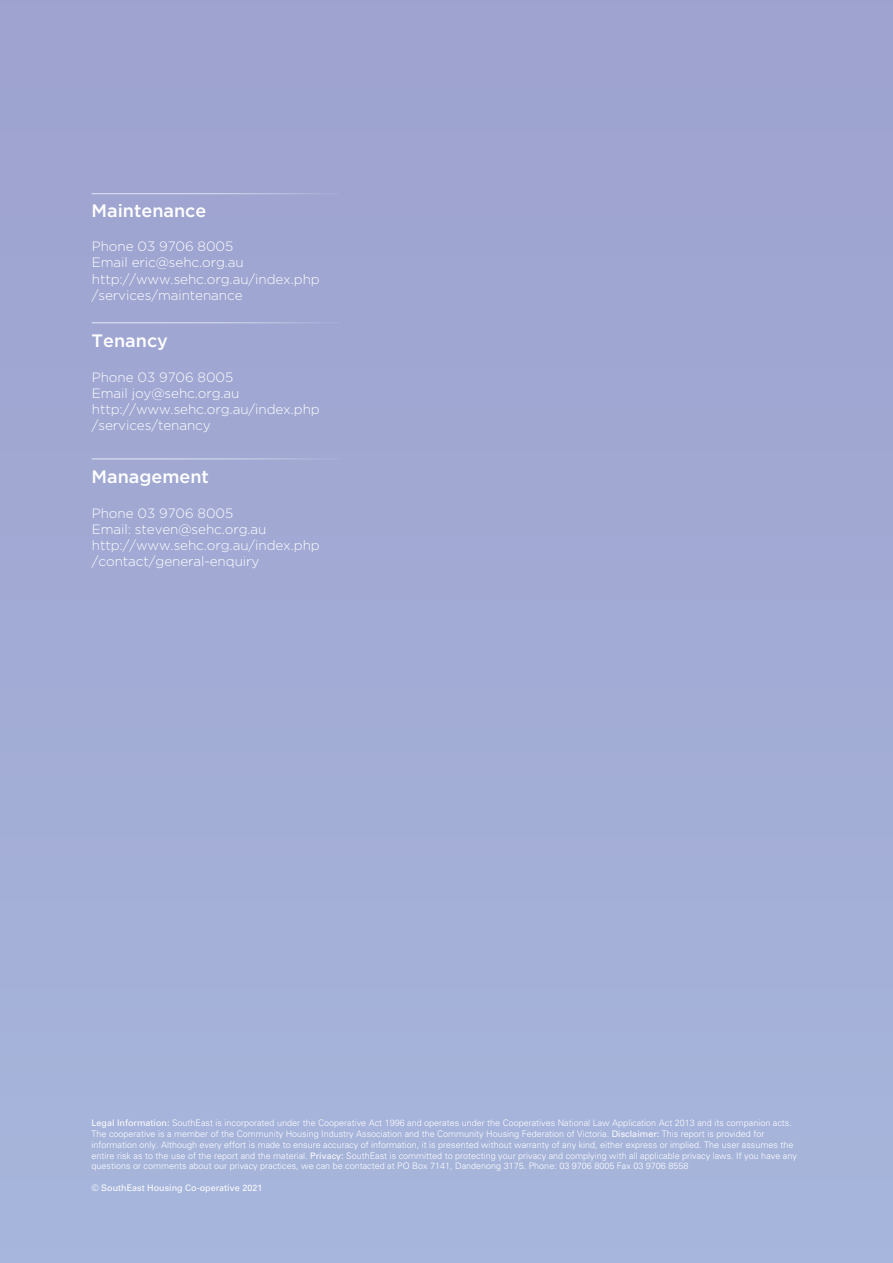
<style>
.page{position:relative;width:893px;height:1263px;background:#a2abd5}
.page>*{position:absolute;margin:0;border:0;box-sizing:border-box;transform-origin:0 0}
.t1{font:500 18px "Gotham";color:#fff}
.t2{font:300 13.5px/16.2px "Gotham";letter-spacing:-.005em;color:#fff}
.t3{font:300 9px/10.8px "Univers LT Std";color:#fff}
.t4{font:9px "Univers LT Std";color:#fff}
.s1{font-weight:400}
</style>
<div class="page">
<hr style="left:92px;top:193px;width:246px;height:1px;background:#fff">
<hr style="left:92px;top:322px;width:246px;height:1px;background:#fff">
<hr style="left:92px;top:459px;width:246px;height:1px;background:#fff">
<h1 class="t1" style="left:92px;top:199px;width:116px">Maintenance</h1>
<h2 class="t2" style="left:92px;top:238px;width:230px">Phone 03 9706 8005<br>Email eric@sehc.org.au http://www.sehc.org.au/index.php /services/maintenance</h2>
<h1 class="t1" style="left:92px;top:329px;width:78px">Tenancy</h1>
<h2 class="t2" style="left:92px;top:368px;width:230px">Phone 03 9706 8005<br>Email joy@sehc.org.au http://www.sehc.org.au/index.php /services/tenancy</h2>
<h1 class="t1" style="left:92px;top:465px;width:119px">Management</h1>
<h2 class="t2" style="left:92px;top:505px;width:230px">Phone 03 9706 8005<br>Email: steven@sehc.org.au http://www.sehc.org.au/index.php /contact/general-enquiry</h2>
<p class="t3" style="left:92px;top:1117px;width:707px"><span class="s1">Legal Information:</span> SouthEast is incorporated under the Cooperative Act 1996 and operates under the Cooperatives National Law Application Act 2013 and its companion acts.<br>The cooperative is a member of the Community Housing Industry Association and the Community Housing Federation of Victoria. <span class="s1">Disclaimer:</span> This report is provided for information only. Although every effort is made to ensure accuracy of information, it is presented without warranty of any kind, either express or implied. The user assumes the entire risk as to the use of the report and the material. <span class="s1">Privacy:</span> SouthEast is committed to protecting your privacy and complying with all applicable privacy laws. If you have any questions or comments about our privacy practices, we can be contacted at PO Box 7141, Dandenong 3175. Phone: 03 9706 8005 Fax 03 9706 8558</p>
<p class="t4" style="left:92px;top:1182px;width:172px">© SouthEast Housing Co-operative 2021</p>
</div>
